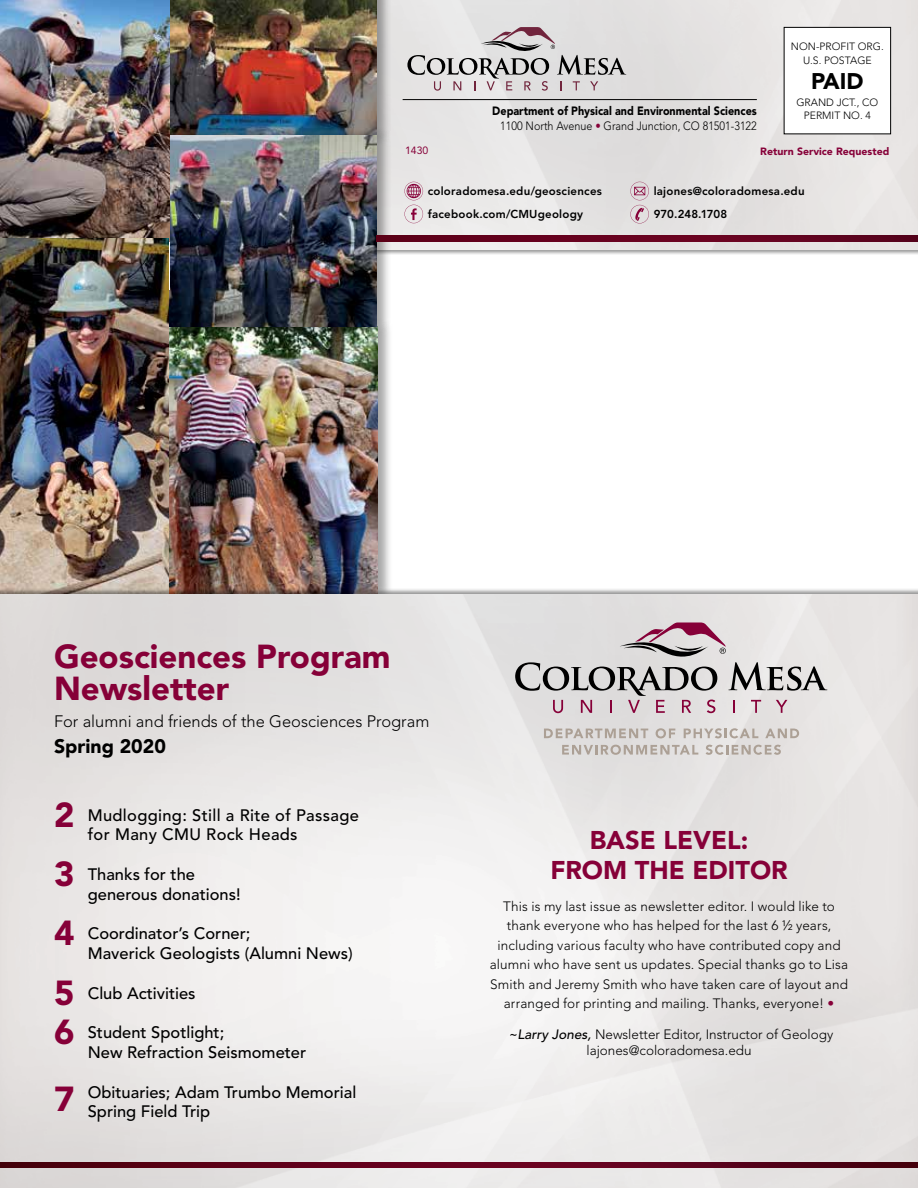
<style>
.page{position:relative;width:918px;height:1188px;background:#fff}
.page>*{position:absolute;margin:0;border:0;box-sizing:border-box;transform-origin:0 0}
.t1{font:900 33px/31.5px "Avenir";color:#860038}
.t2{font:900 25.5px/30.6px "Avenir";color:#860038;text-align:center}
.t3{font:900 22.5px "Avenir";color:#000}
.t4{font:900 19.5px "Avenir";color:#000}
.t5{font:500 16.5px/19.5px "Avenir";color:#000}
.t6{font:500 16.5px/19.5px "Avenir";letter-spacing:.02em;color:#000}
.t7{font:300 16.5px "Avenir";color:#000}
.t8{font:300 13.5px/19.5px "Avenir";letter-spacing:.01em;color:#000;text-align:center}
.t9{font:900 12px/15px "Avenir";color:#000;text-align:right;scale:.9 1}
.t10{font:800 11.55px/23px "Avenir";letter-spacing:.02em;color:#000}
.t11{font:300 10.5px/13.5px "Avenir";color:#000;text-align:center}
.t12{font:900 10.5px "Avenir";color:#860038}
.t13{font:10.5px "Avenir";color:#860038}
.s1{font-weight:300}
.s2{font-weight:300;color:#860038}
.s3{font-weight:900;font-size:34.5px;color:#860038}
.s4{font-weight:500;color:#860038}
.s5{font-weight:500;font-style:italic}
</style>
<div class="page">
<img style="left:392px;top:0;width:526px;height:250px">
<div style="left:164px;top:318px;width:229px;height:284px;background:#000;opacity:.35"></div>
<img style="left:169px;top:335px;width:209px;height:253px">
<div style="left:784px;top:27px;width:107px;height:107px;background:#fff"></div>
<div style="left:784px;top:27px;width:107px;height:107px;border:1px solid #000"></div>
<svg style="left:407px;top:28px;width:219px;height:63px;background:#c7c3c4"></svg>
<hr style="left:403px;top:99px;width:354px;height:1px;background:#000">
<div style="left:165px;top:0;width:227px;height:146px;background:#000;opacity:.35"></div>
<img style="left:169px;top:0;width:208px;height:127px">
<div style="left:165px;top:127px;width:227px;height:208px;background:#000;opacity:.35"></div>
<img style="left:169px;top:135px;width:208px;height:191px">
<img style="left:376px;top:236px;width:542px;height:5px">
<svg style="left:405px;top:182px;width:18px;height:41px"></svg>
<svg style="left:630px;top:182px;width:19px;height:41px"></svg>
<img style="left:0;top:0;width:169px;height:239px">
<img style="left:0;top:239px;width:169px;height:349px">
<svg style="left:544px;top:729px;width:104px;height:9px"></svg>
<svg style="left:656px;top:728px;width:19px;height:10px"></svg>
<svg style="left:684px;top:728px;width:74px;height:10px"></svg>
<svg style="left:765px;top:729px;width:34px;height:9px"></svg>
<svg style="left:562px;top:745px;width:136px;height:10px"></svg>
<svg style="left:706px;top:745px;width:75px;height:10px"></svg>
<svg style="left:515px;top:623px;width:312px;height:90px;background:#c7c1c3"></svg>
<img style="left:0;top:1162px;width:918px;height:6px">
<p class="t9" style="left:492px;top:104px;width:296px">Department of Physical and Environmental Sciences<br><span class="s1">1100 North Avenue</span> <span class="s2">•</span> <span class="s1">Grand Junction, CO 81501-3122</span></p>
<p class="t11" style="left:791px;top:40px;width:94px">NON-PROFIT ORG.<br>U.S. POSTAGE</p>
<h3 class="t3" style="left:811px;top:68px;width:54px">PAID</h3>
<p class="t11" style="left:796px;top:95px;width:83px">GRAND JCT., CO<br>PERMIT NO. 4</p>
<p class="t13" style="left:405px;top:145px;width:25px">1430</p>
<p class="t12" style="left:760px;top:144px;width:131px">Return Service Requested</p>
<p class="t10" style="left:428px;top:180px;width:176px">coloradomesa.edu/geosciences facebook.com/CMUgeology</p>
<p class="t10" style="left:654px;top:180px;width:152px">lajones@coloradomesa.edu<br>970.248.1708</p>
<h1 class="t1" style="left:54px;top:641px;width:338px">Geosciences Program<br>Newsletter</h1>
<p class="t7" style="left:54px;top:712px;width:377px">For alumni and friends of the Geosciences Program</p>
<h3 class="t4" style="left:54px;top:734px;width:113px">Spring 2020</h3>
<p class="t6" style="left:88px;top:806px;width:273px;text-indent:-34px"><span class="s3">2</span> Mudlogging: Still a Rite of Passage for Many CMU Rock Heads</p>
<p class="t5" style="left:88px;top:865px;width:154px;text-indent:-34px"><span class="s3">3</span> Thanks for the generous donations!</p>
<p class="t5" style="left:88px;top:924px;width:266px;text-indent:-34px"><span class="s3">4</span> Coordinator’s Corner;<br>Maverick Geologists (Alumni News)</p>
<p class="t5" style="left:54px;top:984px;width:143px"><span class="s3">5</span> Club Activities</p>
<p class="t5" style="left:88px;top:1023px;width:220px;text-indent:-34px"><span class="s3">6</span> Student Spotlight;<br>New Refraction Seismometer</p>
<p class="t5" style="left:88px;top:1083px;width:270px;text-indent:-34px"><span class="s3">7</span> Obituaries; Adam Trumbo Memorial<br>Spring Field Trip</p>
<h2 class="t2" style="left:550px;top:824px;width:239px">BASE LEVEL:<br>FROM THE EDITOR</h2>
<p class="t8" style="left:490px;top:897px;width:360px">This is my last issue as newsletter editor. I would like to thank everyone who has helped for the last 6 ½ years, including various faculty who have contributed copy and alumni who have sent us updates. Special thanks go to Lisa Smith and Jeremy Smith who have taken care of layout and arranged for printing and mailing. Thanks, everyone! <span class="s4">•</span></p>
<p class="t8" style="left:508px;top:1027px;width:326px;line-height:16.2px"><span class="s5">~Larry Jones,</span> Newsletter Editor, Instructor of Geology lajones@coloradomesa.edu</p>
</div>
